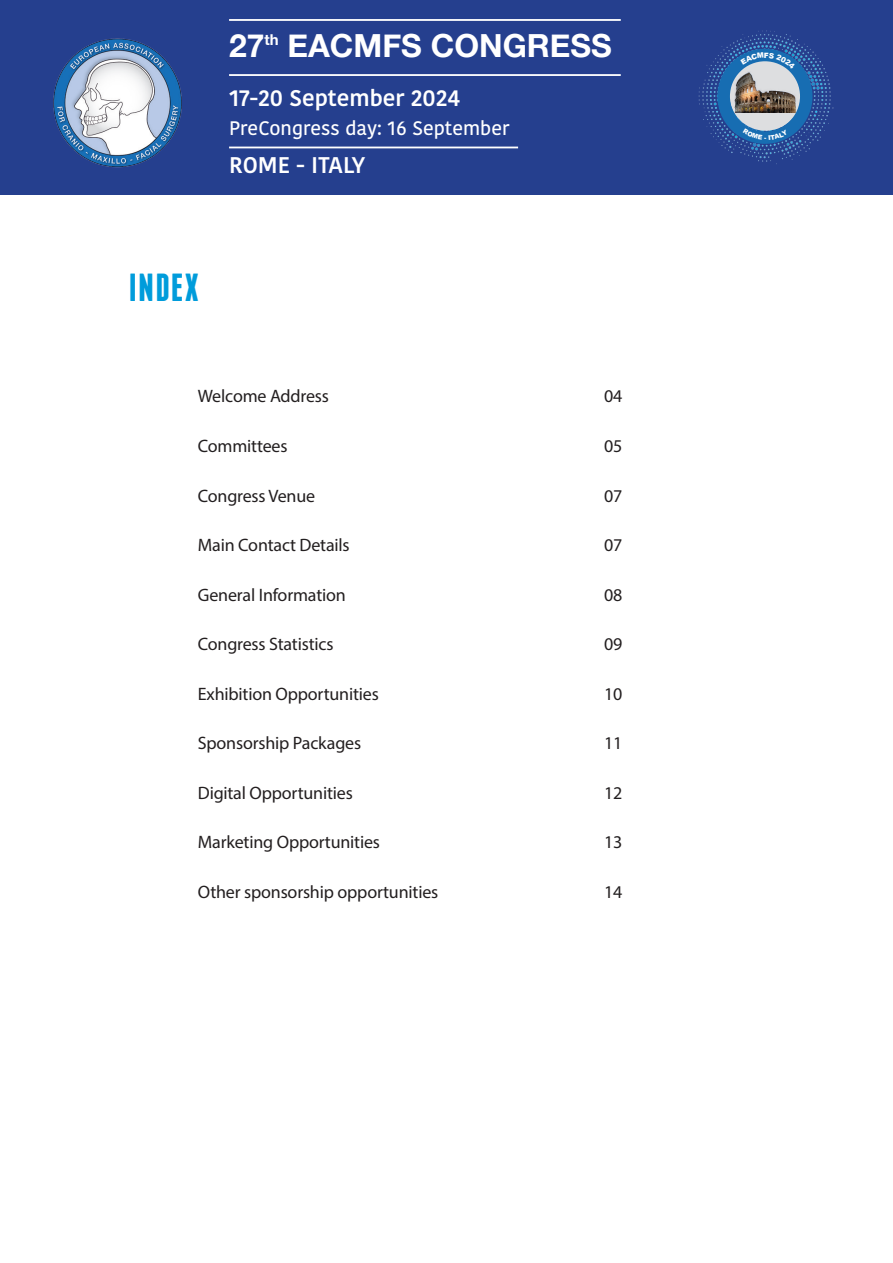
<style>
.page{position:relative;width:893px;height:1263px;background:#fff}
.page>*{position:absolute;margin:0;border:0;box-sizing:border-box;transform-origin:0 0}
.t1{font:700 39px "Franchise";letter-spacing:.03em;color:#009cdb}
.t2{font:700 31.8px "Helvetica Neue";color:#fff}
.t3{font:600 22.65px "Kohinoor Devanagari";color:#fff}
.t4{font:500 19.5px "Kohinoor Devanagari";color:#fff}
.t5{font:18px "Myriad Pro";letter-spacing:-.01em;color:#231f20}
</style>
<div class="page">
<div style="left:0;top:0;width:893px;height:194px;background:#253f8e"></div>
<img style="left:53px;top:38px;width:129px;height:130px">
<img style="left:698px;top:30px;width:136px;height:134px">
<svg style="left:729px;top:58px;width:73px;height:73px"></svg>
<div style="left:717px;top:49px;width:95px;height:95px;border:12px solid #176db2;border-radius:50%"></div>
<div style="left:734px;top:64px;width:66px;height:60px;background:#231f20;opacity:.5"></div>
<hr style="left:229px;top:74px;width:392px;height:2px;background:#fff">
<hr style="left:229px;top:19px;width:392px;height:2px;background:#fff">
<hr style="left:229px;top:147px;width:289px;height:1px;background:#fff">
<svg style="left:740px;top:52px;width:55px;height:17px"></svg>
<svg style="left:743px;top:129px;width:45px;height:11px"></svg>
<h2 class="t2" style="left:229px;top:21px;width:384px">27<sup>th</sup> EACMFS CONGRESS</h2>
<p class="t3" style="left:229px;top:85px;width:233px">17-20 September 2024</p>
<p class="t4" style="left:229px;top:117px;width:282px">PreCongress day: 16 September</p>
<p class="t3" style="left:229px;top:152px;width:138px">ROME - ITALY</p>
<p class="t1" style="left:129px;top:270px;width:72px">INDEX</p>
<p class="t5" style="left:198px;top:385px;width:133px">Welcome Address</p>
<p class="t5" style="left:604px;top:385px;width:20px">04</p>
<p class="t5" style="left:198px;top:435px;width:91px">Committees</p>
<p class="t5" style="left:604px;top:435px;width:20px">05</p>
<p class="t5" style="left:198px;top:484px;width:119px">Congress Venue</p>
<p class="t5" style="left:604px;top:484px;width:20px">07</p>
<p class="t5" style="left:198px;top:534px;width:153px">Main Contact Details</p>
<p class="t5" style="left:604px;top:534px;width:20px">07</p>
<p class="t5" style="left:198px;top:583px;width:150px">General Information</p>
<p class="t5" style="left:604px;top:583px;width:20px">08</p>
<p class="t5" style="left:198px;top:633px;width:137px">Congress Statistics</p>
<p class="t5" style="left:604px;top:633px;width:20px">09</p>
<p class="t5" style="left:198px;top:682px;width:183px">Exhibition Opportunities</p>
<p class="t5" style="left:604px;top:682px;width:20px">10</p>
<p class="t5" style="left:198px;top:732px;width:165px">Sponsorship Packages</p>
<p class="t5" style="left:604px;top:732px;width:20px">11</p>
<p class="t5" style="left:198px;top:781px;width:156px">Digital Opportunities</p>
<p class="t5" style="left:604px;top:781px;width:20px">12</p>
<p class="t5" style="left:198px;top:831px;width:184px">Marketing Opportunities</p>
<p class="t5" style="left:604px;top:831px;width:20px">13</p>
<p class="t5" style="left:198px;top:880px;width:242px">Other sponsorship opportunities</p>
<p class="t5" style="left:604px;top:880px;width:20px">14</p>
</div>
